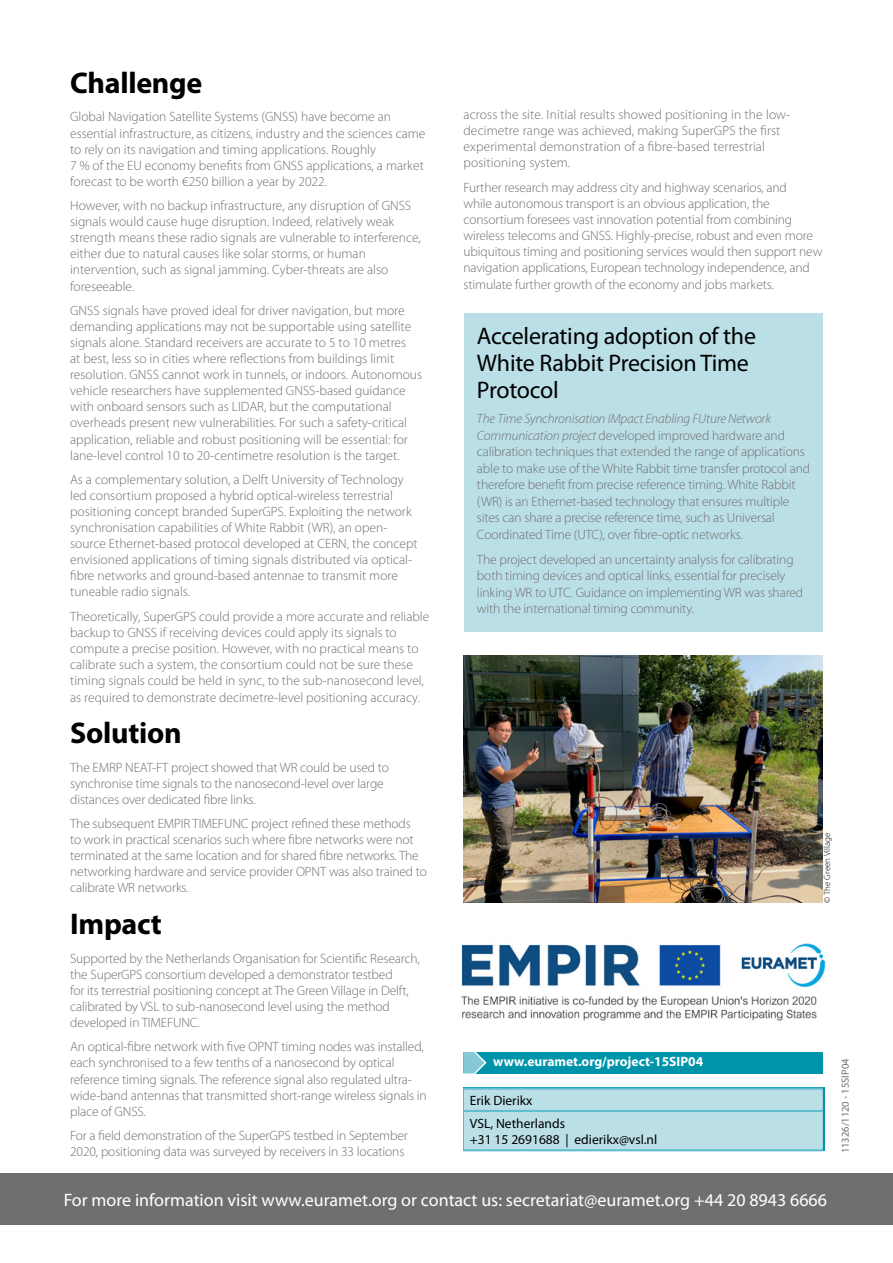
<style>
.page{position:relative;width:893px;height:1263px;background:#fff}
.page>*{position:absolute;margin:0;border:0;box-sizing:border-box;transform-origin:0 0}
.t1{font:700 30px "Myriad Pro";letter-spacing:-.01em;color:#000}
.t2{font:24px/27px "Myriad Pro";letter-spacing:-.01em;color:#000}
.t3{font:18px "Myriad Pro";color:#fff}
.t4{font:300 13.5px/16px "Myriad Pro";letter-spacing:-.005em;color:#706f6f}
.t5{font:13.5px/22.6px "Myriad Pro";color:#000}
.t6{font:700 13.5px "Myriad Pro";color:#fff}
.t7{font:10.5px "Myriad Pro";color:#706f6f}
.t8{font:300 9px "Myriad Pro";color:#000}
.s1{font-style:italic}
</style>
<div class="page">
<div style="left:0;top:1174px;width:893px;height:51px;background:#706f6f"></div>
<div style="left:463px;top:1090px;width:360px;height:59px;background:#bbdfe7"></div>
<hr style="left:463px;top:1087px;width:360px;height:3px;background:#60bdcd">
<hr style="left:463px;top:1110px;width:360px;height:2px;background:#60bdcd">
<hr style="left:463px;top:1149px;width:360px;height:2px;background:#60bdcd">
<div style="left:463px;top:1052px;width:360px;height:21px;background:#0094aa"></div>
<svg style="left:463px;top:1052px;width:25px;height:22px"></svg>
<img style="left:463px;top:655px;width:359px;height:247px">
<div style="left:464px;top:314px;width:359px;height:318px;background:#bbdfe7"></div>
<img style="left:461px;top:943px;width:365px;height:78px">
<h1 class="t1" style="left:70px;top:63px;width:134px">Challenge</h1>
<p class="t4" style="left:70px;top:109px;width:357px">Global Navigation Satellite Systems (GNSS) have become an essential infrastructure, as citizens, industry and the sciences came to rely on its navigation and timing applications. Roughly<br>7 % of the EU economy benefits from GNSS applications, a market forecast to be worth €250 billion a year by 2022.</p>
<p class="t4" style="left:70px;top:198px;width:352px">However, with no backup infrastructure, any disruption of GNSS signals would cause huge disruption. Indeed, relatively weak strength means these radio signals are vulnerable to interference, either due to natural causes like solar storms, or human intervention, such as signal jamming. Cyber-threats are also foreseeable.</p>
<p class="t4" style="left:70px;top:303px;width:353px">GNSS signals have proved ideal for driver navigation, but more demanding applications may not be supportable using satellite signals alone. Standard receivers are accurate to 5 to 10 metres<br>at best, less so in cities where reflections from buildings limit resolution. GNSS cannot work in tunnels, or indoors. Autonomous vehicle researchers have supplemented GNSS-based guidance with onboard sensors such as LIDAR, but the computational overheads present new vulnerabilities. For such a safety-critical application, reliable and robust positioning will be essential: for lane-level control 10 to 20-centimetre resolution is the target.</p>
<p class="t4" style="left:70px;top:472px;width:349px">As a complementary solution, a Delft University of Technology led consortium proposed a hybrid optical-wireless terrestrial positioning concept branded SuperGPS. Exploiting the network synchronisation capabilities of White Rabbit (WR), an open&shy;source Ethernet-based protocol developed at CERN, the concept envisioned applications of timing signals distributed via optical&shy;fibre networks and ground-based antennae to transmit more tuneable radio signals.</p>
<p class="t4" style="left:70px;top:609px;width:361px">Theoretically, SuperGPS could provide a more accurate and reliable backup to GNSS if receiving devices could apply its signals to compute a precise position. However, with no practical means to calibrate such a system, the consortium could not be sure these timing signals could be held in sync, to the sub-nanosecond level, as required to demonstrate decimetre-level positioning accuracy.</p>
<h1 class="t1" style="left:70px;top:713px;width:113px">Solution</h1>
<p class="t4" style="left:70px;top:760px;width:320px">The EMRP NEAT-FT project showed that WR could be used to synchronise time signals to the nanosecond-level over large distances over dedicated fibre links.</p>
<p class="t4" style="left:70px;top:816px;width:358px">The subsequent EMPIR TIMEFUNC project refined these methods<br>to work in practical scenarios such where fibre networks were not terminated at the same location and for shared fibre networks. The networking hardware and service provider OPNT was also trained to calibrate WR networks.</p>
<h1 class="t1" style="left:70px;top:904px;width:93px">Impact</h1>
<p class="t4" style="left:70px;top:950px;width:351px">Supported by the Netherlands Organisation for Scientific Research, the SuperGPS consortium developed a demonstrator testbed<br>for its terrestrial positioning concept at The Green Village in Delft, calibrated by VSL to sub-nanosecond level using the method developed in TIMEFUNC.</p>
<p class="t4" style="left:70px;top:1039px;width:358px">An optical-fibre network with five OPNT timing nodes was installed, each synchronised to a few tenths of a nanosecond by optical reference timing signals. The reference signal also regulated ultra&shy;wide-band antennas that transmitted short-range wireless signals in place of GNSS.</p>
<p class="t4" style="left:70px;top:1128px;width:339px">For a field demonstration of the SuperGPS testbed in September<br>2020, positioning data was surveyed by receivers in 33 locations</p>
<p class="t4" style="left:463px;top:107px;width:328px">across the site. Initial results showed positioning in the low&shy;decimetre range was achieved, making SuperGPS the first experimental demonstration of a fibre-based terrestrial positioning system.</p>
<p class="t4" style="left:463px;top:180px;width:360px">Further research may address city and highway scenarios, and<br>while autonomous transport is an obvious application, the consortium foresees vast innovation potential from combining wireless telecoms and GNSS. Highly-precise, robust and even more ubiquitous timing and positioning services would then support new navigation applications, European technology independence, and stimulate further growth of the economy and jobs markets.</p>
<h2 class="t2" style="left:477px;top:322px;width:281px">Accelerating adoption of the<br>White Rabbit Precision Time<br>Protocol</h2>
<p class="t4" style="left:477px;top:411px;width:335px;line-height:16.5px"><span class="s1">The Time Synchronisation IMpact Enabling FUture Network Communication project</span> developed improved hardware and calibration techniques that extended the range of applications able to make use of the White Rabbit time transfer protocol and therefore benefit from precise reference timing. White Rabbit (WR) is an Ethernet-based technology that ensures multiple sites can share a precise reference time, such as Universal Coordinated Time (UTC), over fibre-optic networks.</p>
<p class="t4" style="left:477px;top:551px;width:328px;line-height:16.5px">The project developed an uncertainty analysis for calibrating both timing devices and optical links, essential for precisely linking WR to UTC. Guidance on implementing WR was shared with the international timing community.</p>
<p class="t6" style="left:493px;top:1053px;width:211px">www.euramet.org/project-15SIP04</p>
<p class="t5" style="left:470px;top:1089px;width:97px">Erik Dierikx<br>VSL, Netherlands</p>
<p class="t5" style="left:470px;top:1128px;width:189px">+31 15 2691688 | edierikx@vsl.nl</p>
<p class="t8" style="left:822px;top:902px;width:71px;rotate:-90deg">© The Green Village</p>
<p class="t7" style="left:839px;top:1153px;width:96px;rotate:-90deg">11326/1120 - 15SIP04</p>
<h3 class="t3" style="left:64px;top:1189px;width:765px">For more information visit www.euramet.org or contact us: secretariat@euramet.org +44 20 8943 6666</h3>
</div>
